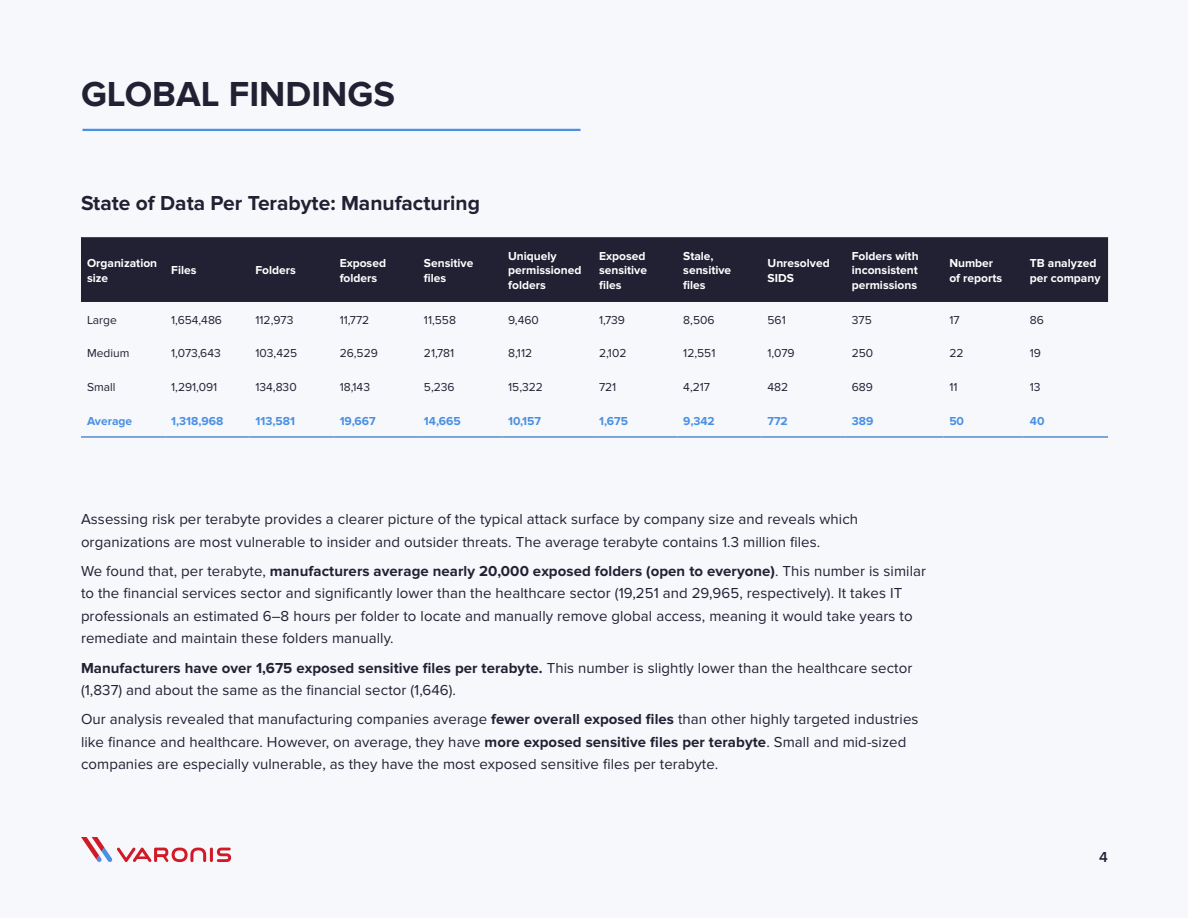
<style>
.page{position:relative;width:1188px;height:918px;background:#f7f8fc}
.page>*{position:absolute;margin:0;border:0;box-sizing:border-box;transform-origin:0 0}
.t1{font:700 36px "Proxima Nova";color:#212133}
.t2{font:700 21px "Proxima Nova";color:#212133}
.t3{font:15px/22.5px "Proxima Nova";letter-spacing:.005em;color:#212133}
.t4{font:600 15px "Proxima Nova";color:#212133}
.t5{font:700 12px/14.4px "Proxima Nova";color:#fff}
.t6{font:12px "Proxima Nova";color:#212133}
.t7{font:700 12px "Proxima Nova";color:#4a90e2}
.s1{font-weight:700}
</style>
<div class="page">
<hr style="left:210px;top:848px;width:3px;height:14px;background:#d11a26;border-radius:2px">
<svg style="left:217px;top:848px;width:14px;height:14px"></svg>
<svg style="left:81px;top:837px;width:125px;height:25px"></svg>
<div style="left:81px;top:237px;width:1027px;height:65px;background:#212133"></div>
<hr style="left:81px;top:436px;width:84px;height:2px;background:#568dca">
<hr style="left:165px;top:436px;width:84px;height:2px;background:#568dca">
<hr style="left:249px;top:436px;width:85px;height:2px;background:#568dca">
<hr style="left:334px;top:436px;width:84px;height:2px;background:#568dca">
<hr style="left:418px;top:436px;width:84px;height:2px;background:#568dca">
<hr style="left:502px;top:436px;width:91px;height:2px;background:#568dca">
<hr style="left:593px;top:436px;width:84px;height:2px;background:#568dca">
<hr style="left:677px;top:436px;width:85px;height:2px;background:#568dca">
<hr style="left:762px;top:436px;width:84px;height:2px;background:#568dca">
<hr style="left:846px;top:436px;width:97px;height:2px;background:#568dca">
<hr style="left:943px;top:436px;width:81px;height:2px;background:#568dca">
<hr style="left:1024px;top:436px;width:84px;height:2px;background:#568dca">
<hr style="left:82px;top:129px;width:498px;height:2px;background:#4a90e2">
<p class="t1" style="left:81px;top:74px;width:315px">GLOBAL FINDINGS</p>
<p class="t2" style="left:81px;top:191px;width:401px">State of Data Per Terabyte: Manufacturing</p>
<p class="t5" style="left:87px;top:256px;width:72px">Organization size</p>
<p class="t5" style="left:171px;top:263px;width:27px">Files</p>
<p class="t5" style="left:255px;top:263px;width:42px">Folders</p>
<p class="t5" style="left:340px;top:256px;width:48px">Exposed folders</p>
<p class="t5" style="left:424px;top:256px;width:51px">Sensitive files</p>
<p class="t5" style="left:508px;top:249px;width:75px">Uniquely permissioned folders</p>
<p class="t5" style="left:599px;top:249px;width:49px">Exposed sensitive files</p>
<p class="t5" style="left:683px;top:249px;width:49px">Stale, sensitive files</p>
<p class="t5" style="left:768px;top:256px;width:64px">Unresolved<br>SIDS</p>
<p class="t5" style="left:852px;top:249px;width:68px;text-align:justify">Folders with inconsistent permissions</p>
<p class="t5" style="left:949px;top:256px;width:54px">Number of reports</p>
<p class="t5" style="left:1030px;top:256px;width:72px">TB analyzed per company</p>
<p class="t6" style="left:87px;top:313px;width:31px">Large</p>
<p class="t6" style="left:171px;top:313px;width:52px">1,654,486</p>
<p class="t6" style="left:255px;top:313px;width:39px">112,973</p>
<p class="t6" style="left:340px;top:313px;width:31px">11,772</p>
<p class="t6" style="left:424px;top:313px;width:34px">11,558</p>
<p class="t6" style="left:508px;top:313px;width:32px">9,460</p>
<p class="t6" style="left:599px;top:313px;width:27px">1,739</p>
<p class="t6" style="left:683px;top:313px;width:33px">8,506</p>
<p class="t6" style="left:768px;top:313px;width:20px">561</p>
<p class="t6" style="left:852px;top:313px;width:21px">375</p>
<p class="t6" style="left:949px;top:313px;width:12px">17</p>
<p class="t6" style="left:1030px;top:313px;width:16px">86</p>
<p class="t6" style="left:87px;top:346px;width:44px">Medium</p>
<p class="t6" style="left:171px;top:346px;width:51px">1,073,643</p>
<p class="t6" style="left:255px;top:346px;width:43px">103,425</p>
<p class="t6" style="left:340px;top:346px;width:40px">26,529</p>
<p class="t6" style="left:424px;top:346px;width:32px">21,781</p>
<p class="t6" style="left:508px;top:346px;width:25px">8,112</p>
<p class="t6" style="left:599px;top:346px;width:29px">2,102</p>
<p class="t6" style="left:683px;top:346px;width:34px">12,551</p>
<p class="t6" style="left:768px;top:346px;width:29px">1,079</p>
<p class="t6" style="left:852px;top:346px;width:23px">250</p>
<p class="t6" style="left:949px;top:346px;width:16px">22</p>
<p class="t6" style="left:1030px;top:346px;width:13px">19</p>
<p class="t6" style="left:87px;top:380px;width:30px">Small</p>
<p class="t6" style="left:171px;top:380px;width:47px">1,291,091</p>
<p class="t6" style="left:255px;top:380px;width:43px">134,830</p>
<p class="t6" style="left:340px;top:380px;width:32px">18,143</p>
<p class="t6" style="left:424px;top:380px;width:32px">5,236</p>
<p class="t6" style="left:508px;top:380px;width:36px">15,322</p>
<p class="t6" style="left:599px;top:380px;width:19px">721</p>
<p class="t6" style="left:683px;top:380px;width:28px">4,217</p>
<p class="t6" style="left:768px;top:380px;width:22px">482</p>
<p class="t6" style="left:852px;top:380px;width:23px">689</p>
<p class="t6" style="left:949px;top:380px;width:10px">11</p>
<p class="t6" style="left:1030px;top:380px;width:12px">13</p>
<p class="t7" style="left:87px;top:414px;width:47px">Average</p>
<p class="t7" style="left:171px;top:414px;width:54px">1,318,968</p>
<p class="t7" style="left:255px;top:414px;width:41px">113,581</p>
<p class="t7" style="left:340px;top:414px;width:37px">19,667</p>
<p class="t7" style="left:424px;top:414px;width:38px">14,665</p>
<p class="t7" style="left:508px;top:414px;width:34px">10,157</p>
<p class="t7" style="left:599px;top:414px;width:30px">1,675</p>
<p class="t7" style="left:683px;top:414px;width:33px">9,342</p>
<p class="t7" style="left:768px;top:414px;width:22px">772</p>
<p class="t7" style="left:852px;top:414px;width:23px">389</p>
<p class="t7" style="left:949px;top:414px;width:16px">50</p>
<p class="t7" style="left:1030px;top:414px;width:16px">40</p>
<p class="t3" style="left:81px;top:508px;width:779px">Assessing risk per terabyte provides a clearer picture of the typical attack surface by company size and reveals which organizations are most vulnerable to insider and outsider threats. The average terabyte contains 1.3 million files.</p>
<p class="t3" style="left:81px;top:560px;width:847px">We found that, per terabyte, <span class="s1">manufacturers average nearly 20,000 exposed folders (open to everyone)</span>. This number is similar to the financial services sector and significantly lower than the healthcare sector (19,251 and 29,965, respectively). It takes IT professionals an estimated 6–8 hours per folder to locate and manually remove global access, meaning it would take years to remediate and maintain these folders manually.</p>
<p class="t3" style="left:81px;top:657px;width:833px"><span class="s1">Manufacturers have over 1,675 exposed sensitive files per terabyte.</span> This number is slightly lower than the healthcare sector (1,837) and about the same as the financial sector (1,646).</p>
<p class="t3" style="left:81px;top:708px;width:839px">Our analysis revealed that manufacturing companies average <span class="s1">fewer overall exposed files</span> than other highly targeted industries like finance and healthcare. However, on average, they have <span class="s1">more exposed sensitive files per terabyte</span>. Small and mid-sized companies are especially vulnerable, as they have the most exposed sensitive files per terabyte.</p>
<p class="t4" style="left:1099px;top:849px;width:10px">4</p>
</div>
